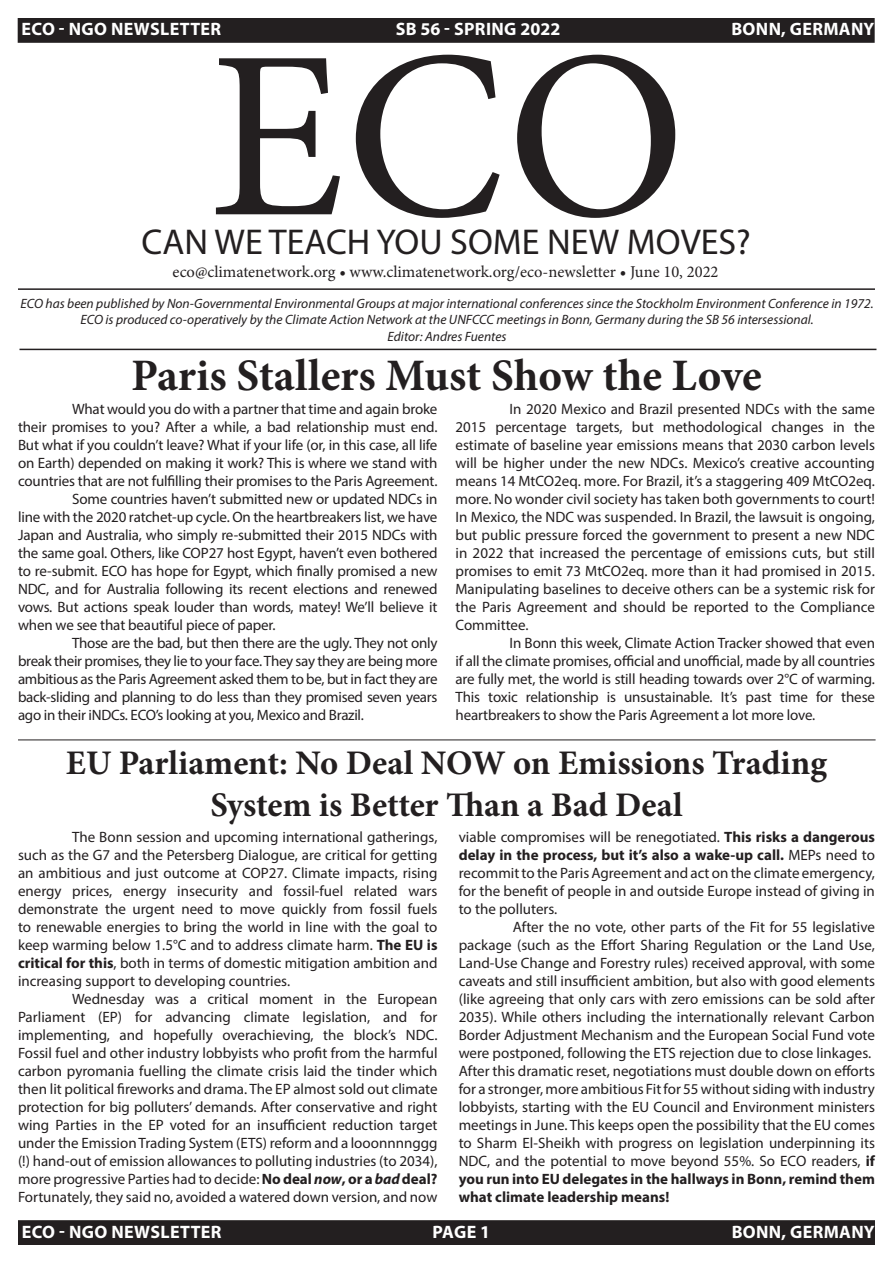
<style>
.page{position:relative;width:893px;height:1263px;background:#fff}
.page>*{position:absolute;margin:0;border:0;box-sizing:border-box;transform-origin:0 0}
.t1{font:240px "Minion Pro";color:#231f20}
.t2{font:700 45px "Minion Pro";color:#231f20}
.t3{font:36px "Myriad Pro";color:#231f20}
.t4{font:700 34.5px/41.4px "Minion Pro";color:#231f20;text-align:center}
.t5{font:700 18px "Myriad Pro";letter-spacing:.02em;color:#fff}
.t6{font:16.5px "Minion Pro";color:#231f20}
.t7{font:15px/18px "Myriad Pro";letter-spacing:-.01em;color:#231f20;text-align:justify}
.t8{font:italic 13.5px/16.2px "Myriad Pro";color:#231f20;text-align:center}
.s1{font-weight:700}
.s2{font-weight:700;font-style:italic}
</style>
<div class="page">
<hr style="left:20px;top:349px;width:856px;height:1px;background:#231f20">
<hr style="left:18px;top:288px;width:857px;height:2px;background:#231f20">
<div style="left:18px;top:19px;width:856px;height:23px;background:#231f20"></div>
<div style="left:18px;top:18px;width:857px;height:25px;border:2px solid #231f20"></div>
<div style="left:19px;top:1221px;width:855px;height:23px;background:#231f20"></div>
<div style="left:18px;top:1220px;width:857px;height:25px;border:2px solid #231f20"></div>
<hr style="left:18px;top:740px;width:858px;height:1px;background:#231f20">
<p class="t5" style="left:22px;top:17px;width:201px">ECO - NGO NEWSLETTER</p>
<p class="t5" style="left:396px;top:17px;width:166px">SB 56 - SPRING 2022</p>
<p class="t5" style="left:731px;top:17px;width:145px">BONN, GERMANY</p>
<h1 class="t1" style="left:209px;top:-23px;width:478px">ECO</h1>
<h3 class="t3" style="left:142px;top:219px;width:611px">CAN WE TEACH YOU SOME NEW MOVES?</h3>
<p class="t6" style="left:173px;top:261px;width:547px">eco@climatenetwork.org <span class="s1">•</span> www.climatenetwork.org/eco-newsletter <span class="s1">•</span> June 10, 2022</p>
<p class="t8" style="left:21px;top:295px;width:855px">ECO has been published by Non-Governmental Environmental Groups at major international conferences since the Stockholm Environment Conference in 1972.<br>ECO is produced co-operatively by the Climate Action Network at the UNFCCC meetings in Bonn, Germany during the SB 56 intersessional.<br>Editor: Andres Fuentes</p>
<h2 class="t2" style="left:131px;top:344px;width:632px">Paris Stallers Must Show the Love</h2>
<p class="t7" style="left:72px;top:399px;width:367px">What would you do with a partner that time and again broke</p>
<p class="t7" style="left:18px;top:417px;width:421px">their promises to you? After a while, a bad relationship must end.</p>
<p class="t7" style="left:18px;top:435px;width:421px">But what if you couldn’t leave? What if your life (or, in this case, all life</p>
<p class="t7" style="left:18px;top:453px;width:421px">on Earth) depended on making it work? This is where we stand with</p>
<p class="t7" style="left:18px;top:471px;width:421px">countries that are not fulfilling their promises to the Paris Agreement.</p>
<p class="t7" style="left:72px;top:489px;width:367px">Some countries haven’t submitted new or updated NDCs in</p>
<p class="t7" style="left:18px;top:507px;width:421px">line with the 2020 ratchet-up cycle. On the heartbreakers list, we have</p>
<p class="t7" style="left:18px;top:525px;width:421px">Japan and Australia, who simply re-submitted their 2015 NDCs with</p>
<p class="t7" style="left:18px;top:543px;width:421px">the same goal. Others, like COP27 host Egypt, haven’t even bothered</p>
<p class="t7" style="left:18px;top:561px;width:421px">to re-submit. ECO has hope for Egypt, which finally promised a new</p>
<p class="t7" style="left:18px;top:579px;width:421px">NDC, and for Australia following its recent elections and renewed</p>
<p class="t7" style="left:18px;top:597px;width:421px">vows. But actions speak louder than words, matey! We’ll believe it</p>
<p class="t7" style="left:18px;top:615px;width:259px">when we see that beautiful piece of paper.</p>
<p class="t7" style="left:72px;top:633px;width:367px">Those are the bad, but then there are the ugly. They not only</p>
<p class="t7" style="left:18px;top:651px;width:421px">break their promises, they lie to your face. They say they are being more</p>
<p class="t7" style="left:18px;top:669px;width:421px">ambitious as the Paris Agreement asked them to be, but in fact they are</p>
<p class="t7" style="left:18px;top:687px;width:421px">back-sliding and planning to do less than they promised seven years</p>
<p class="t7" style="left:18px;top:705px;width:347px">ago in their iNDCs. ECO’s looking at you, Mexico and Brazil.</p>
<p class="t7" style="left:455px;top:399px;width:421px;text-indent:54px">In 2020 Mexico and Brazil presented NDCs with the same 2015 percentage targets, but methodological changes in the estimate of baseline year emissions means that 2030 carbon levels will be higher under the new NDCs. Mexico’s creative accounting means 14 MtCO2eq. more. For Brazil, it’s a staggering 409 MtCO2eq. more. No wonder civil society has taken both governments to court!<br>In Mexico, the NDC was suspended. In Brazil, the lawsuit is ongoing, but public pressure forced the government to present a new NDC in 2022 that increased the percentage of emissions cuts, but still promises to emit 73 MtCO2eq. more than it had promised in 2015.<br>Manipulating baselines to deceive others can be a systemic risk for the Paris Agreement and should be reported to the Compliance Committee.</p>
<p class="t7" style="left:455px;top:633px;width:421px;text-indent:54px">In Bonn this week, Climate Action Tracker showed that even if all the climate promises, official and unofficial, made by all countries are fully met, the world is still heading towards over 2°C of warming.<br>This toxic relationship is unsustainable. It’s past time for these heartbreakers to show the Paris Agreement a lot more love.</p>
<h3 class="t4" style="left:66px;top:742px;width:762px">EU Parliament: No Deal NOW on Emissions Trading<br>System is Better Than a Bad Deal</h3>
<p class="t7" style="left:18px;top:827px;width:421px;text-indent:54px">The Bonn session and upcoming international gatherings, such as the G7 and the Petersberg Dialogue, are critical for getting an ambitious and just outcome at COP27. Climate impacts, rising energy prices, energy insecurity and fossil-fuel related wars demonstrate the urgent need to move quickly from fossil fuels to renewable energies to bring the world in line with the goal to keep warming below 1.5°C and to address climate harm. <span class="s1">The EU is critical for this</span>, both in terms of domestic mitigation ambition and increasing support to developing countries.</p>
<p class="t7" style="left:18px;top:989px;width:421px;text-indent:54px">Wednesday was a critical moment in the European Parliament (EP) for advancing climate legislation, and for implementing, and hopefully overachieving, the block’s NDC.<br>Fossil fuel and other industry lobbyists who profit from the harmful carbon pyromania fuelling the climate crisis laid the tinder which then lit political fireworks and drama. The EP almost sold out climate protection for big polluters’ demands. After conservative and right wing Parties in the EP voted for an insufficient reduction target under the Emission Trading System (ETS) reform and a looonnnnggg (!) hand-out of emission allowances to polluting industries (to 2034), more progressive Parties had to decide: <span class="s1">No deal</span> <span class="s2">now</span><span class="s1">, or a</span> <span class="s2">bad</span> <span class="s1">deal?<br></span>Fortunately, they said no, avoided a watered down version, and now</p>
<p class="t7" style="left:459px;top:827px;width:418px">viable compromises will be renegotiated. <span class="s1">This risks a dangerous delay in the process, but it’s also a wake-up call.</span> MEPs need to recommit to the Paris Agreement and act on the climate emergency, for the benefit of people in and outside Europe instead of giving in to the polluters.</p>
<p class="t7" style="left:459px;top:917px;width:418px;text-align:left;text-indent:54px">After the no vote, other parts of the Fit for 55 legislative package (such as the Effort Sharing Regulation or the Land Use, Land-Use Change and Forestry rules) received approval, with some caveats and still insufficient ambition, but also with good elements (like agreeing that only cars with zero emissions can be sold after 2035). While others including the internationally relevant Carbon Border Adjustment Mechanism and the European Social Fund vote were postponed, following the ETS rejection due to close linkages.<br>After this dramatic reset, negotiations must double down on efforts for a stronger, more ambitious Fit for 55 without siding with industry lobbyists, starting with the EU Council and Environment ministers meetings in June. This keeps open the possibility that the EU comes to Sharm El-Sheikh with progress on legislation underpinning its NDC, and the potential to move beyond 55%. So ECO readers, <span class="s1">if you run into EU delegates in the hallways in Bonn, remind them what climate leadership means!</span></p>
<p class="t5" style="left:22px;top:1220px;width:201px">ECO - NGO NEWSLETTER</p>
<p class="t5" style="left:433px;top:1220px;width:59px">PAGE 1</p>
<p class="t5" style="left:732px;top:1220px;width:145px">BONN, GERMANY</p>
</div>
